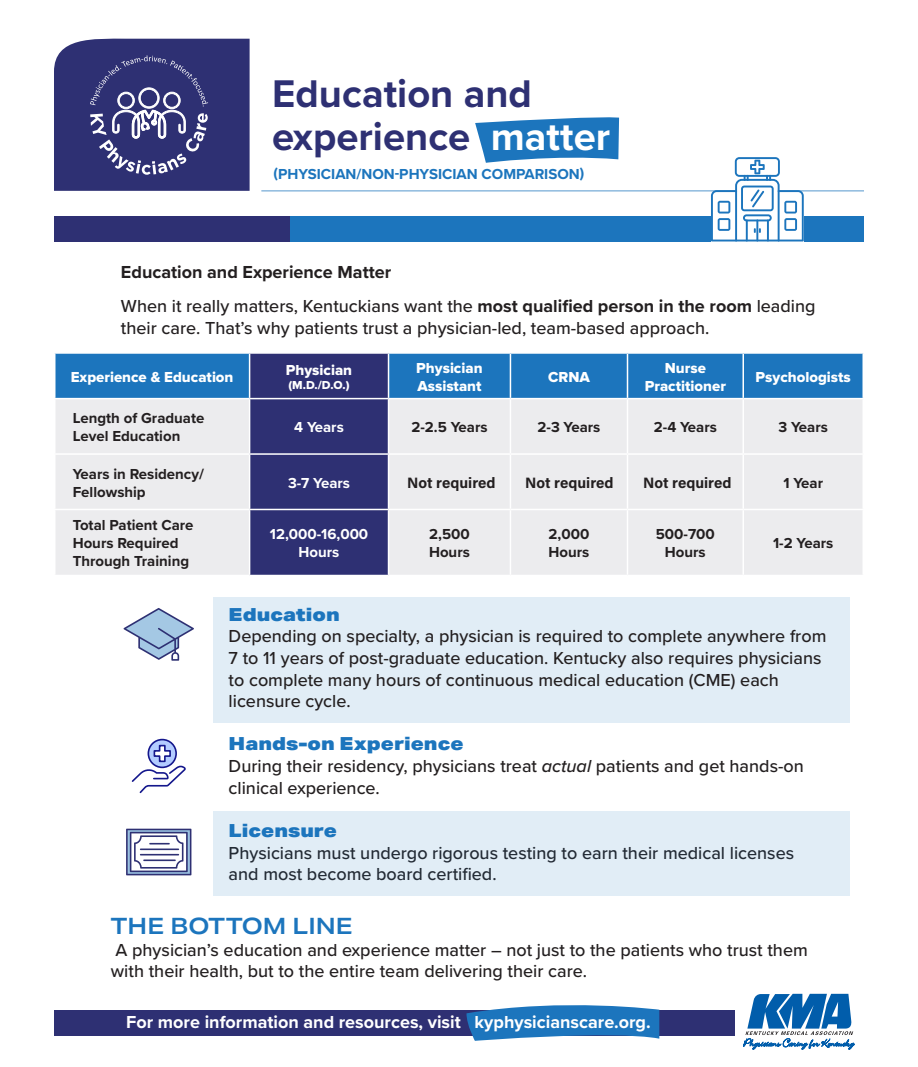
<style>
.page{position:relative;width:918px;height:1067px;background:#fff}
.page>*{position:absolute;margin:0;border:0;box-sizing:border-box;transform-origin:0 0}
.t1{font:700 40.05px/43.5px "Proxima Nova";color:#2e3073}
.t2{font:600 22.5px "Aktiv Grotesk Ex";color:#1c75bd}
.t3{font:500 18px/21.6px "Proxima Nova";color:#231f20}
.t4{font:700 18px "Proxima Nova";color:#fff}
.t5{font:900 18px "Aktiv Grotesk Ex";color:#1c75bd}
.t6{font:700 18px "Proxima Nova";color:#231f20}
.t7{font:700 15px/18px "Proxima Nova";color:#231f20}
.t8{font:15px/18px "Proxima Nova Extrabld";color:#fff;text-align:center}
.t9{font:700 15px "Proxima Nova";color:#1c75bd}
.t10{font:700 15px "Acumin Pro";color:#231f20}
.t11{font:700 15px/18px "Proxima Nova";color:#fff;text-align:center}
.t12{font:12px "Proxima Nova Extrabld";color:#fff}
.s1{color:#fff}
.s2{font-weight:700}
.s3{font-style:italic}
</style>
<div class="page">
<svg style="left:743px;top:993px;width:112px;height:56px"></svg>
<div style="left:289px;top:216px;width:575px;height:26px;background:#1c75bd"></div>
<div style="left:54px;top:216px;width:235px;height:26px;background:#2e3073"></div>
<hr style="left:261px;top:190px;width:603px;height:1px;background:#8ebade">
<div style="left:213px;top:597px;width:637px;height:126px;background:#e1edf6"></div>
<svg style="left:711px;top:157px;width:93px;height:84px"></svg>
<div style="left:54px;top:1009px;width:680px;height:26px;background:#2e3073"></div>
<svg style="left:466px;top:1005px;width:193px;height:35px;background:#3c87c4"></svg>
<svg style="left:54px;top:38px;width:196px;height:153px;background:#41437f"></svg>
<svg style="left:475px;top:117px;width:144px;height:46px;background:#428cc8"></svg>
<svg style="left:56px;top:354px;width:806px;height:44px;background:#206ab0"></svg>
<svg style="left:56px;top:399px;width:806px;height:175px;background:#cbcbd9"></svg>
<hr style="left:249px;top:354px;width:1px;height:44px;background:#fff">
<hr style="left:388px;top:354px;width:1px;height:44px;background:#fff">
<hr style="left:510px;top:354px;width:1px;height:44px;background:#fff">
<hr style="left:627px;top:354px;width:1px;height:44px;background:#fff">
<hr style="left:743px;top:354px;width:1px;height:44px;background:#fff">
<hr style="left:249px;top:399px;width:1px;height:54px;background:#fff">
<hr style="left:388px;top:399px;width:1px;height:54px;background:#fff">
<hr style="left:510px;top:399px;width:1px;height:54px;background:#fff">
<hr style="left:627px;top:399px;width:1px;height:54px;background:#fff">
<hr style="left:743px;top:399px;width:1px;height:54px;background:#fff">
<hr style="left:54px;top:453px;width:196px;height:2px;background:#fff">
<hr style="left:250px;top:453px;width:139px;height:2px;background:#fff">
<hr style="left:249px;top:455px;width:1px;height:53px;background:#fff">
<hr style="left:389px;top:453px;width:121px;height:2px;background:#fff">
<hr style="left:388px;top:455px;width:1px;height:53px;background:#fff">
<hr style="left:510px;top:453px;width:118px;height:2px;background:#fff">
<hr style="left:510px;top:455px;width:1px;height:53px;background:#fff">
<hr style="left:628px;top:453px;width:115px;height:2px;background:#fff">
<hr style="left:627px;top:455px;width:1px;height:53px;background:#fff">
<hr style="left:743px;top:453px;width:121px;height:2px;background:#fff">
<hr style="left:743px;top:455px;width:1px;height:53px;background:#fff">
<hr style="left:54px;top:508px;width:196px;height:2px;background:#fff">
<hr style="left:250px;top:508px;width:139px;height:2px;background:#fff">
<hr style="left:249px;top:510px;width:1px;height:64px;background:#fff">
<hr style="left:389px;top:508px;width:121px;height:2px;background:#fff">
<hr style="left:388px;top:510px;width:1px;height:64px;background:#fff">
<hr style="left:510px;top:508px;width:118px;height:2px;background:#fff">
<hr style="left:510px;top:510px;width:1px;height:64px;background:#fff">
<hr style="left:628px;top:508px;width:115px;height:2px;background:#fff">
<hr style="left:627px;top:510px;width:1px;height:64px;background:#fff">
<hr style="left:743px;top:508px;width:121px;height:2px;background:#fff">
<hr style="left:743px;top:510px;width:1px;height:64px;background:#fff">
<svg style="left:124px;top:608px;width:70px;height:52px"></svg>
<svg style="left:126px;top:828px;width:65px;height:47px"></svg>
<hr style="left:140px;top:848px;width:39px;height:2px;background:#2e3073">
<hr style="left:140px;top:853px;width:39px;height:2px;background:#2e3073">
<hr style="left:143px;top:859px;width:33px;height:2px;background:#2e3073">
<svg style="left:148px;top:739px;width:28px;height:28px"></svg>
<div style="left:148px;top:738px;width:29px;height:30px;border:2px solid #14178c;border-radius:50%"></div>
<svg style="left:131px;top:744px;width:55px;height:50px"></svg>
<div style="left:213px;top:811px;width:637px;height:84px;background:#e1edf6"></div>
<p class="t1" style="left:272px;top:71px;width:340px">Education and experience <span class="s1">matter</span></p>
<p class="t9" style="left:274px;top:163px;width:312px">(PHYSICIAN/NON-PHYSICIAN COMPARISON)</p>
<p class="t6" style="left:121px;top:259px;width:272px">Education and Experience Matter</p>
<p class="t3" style="left:121px;top:295px;width:696px">When it really matters, Kentuckians want the <span class="s2">most qualified person in the room</span> leading their care. That’s why patients trust a physician-led, team-based approach.</p>
<p class="t8" style="left:71px;top:368px;width:164px">Experience &amp; Education</p>
<p class="t8" style="left:286px;top:361px;width:68px">Physician</p>
<p class="t12" style="left:288px;top:378px;width:63px">(M.D./D.O.)</p>
<p class="t8" style="left:416px;top:359px;width:68px">Physician</p>
<p class="t8" style="left:417px;top:377px;width:66px">Assistant</p>
<p class="t8" style="left:548px;top:368px;width:43px">CRNA</p>
<p class="t8" style="left:645px;top:359px;width:83px">Nurse<br>Practitioner</p>
<p class="t8" style="left:756px;top:368px;width:97px">Psychologists</p>
<p class="t7" style="left:73px;top:409px;width:133px">Length of Graduate<br>Level Education</p>
<p class="t11" style="left:294px;top:418px;width:51px">4 Years</p>
<p class="t7" style="left:411px;top:418px;width:78px">2-2.5 Years</p>
<p class="t7" style="left:538px;top:418px;width:64px">2-3 Years</p>
<p class="t7" style="left:654px;top:418px;width:65px">2-4 Years</p>
<p class="t7" style="left:779px;top:418px;width:51px">3 Years</p>
<p class="t7" style="left:73px;top:464px;width:133px">Years in Residency/<br>Fellowship</p>
<p class="t11" style="left:288px;top:473px;width:64px">3-7 Years</p>
<p class="t10" style="left:407px;top:472px;width:90px">Not required</p>
<p class="t10" style="left:525px;top:472px;width:90px">Not required</p>
<p class="t10" style="left:643px;top:472px;width:90px">Not required</p>
<p class="t7" style="left:783px;top:473px;width:41px">1 Year</p>
<p class="t7" style="left:73px;top:516px;width:122px">Total Patient Care<br>Hours Required<br>Through Training</p>
<p class="t11" style="left:270px;top:525px;width:100px">12,000-16,000<br>Hours</p>
<p class="t7" style="left:429px;top:525px;width:42px">2,500</p>
<p class="t7" style="left:549px;top:525px;width:42px">2,000</p>
<p class="t7" style="left:549px;top:543px;width:42px">Hours</p>
<p class="t7" style="left:656px;top:525px;width:60px">500-700</p>
<p class="t7" style="left:665px;top:543px;width:42px">Hours</p>
<p class="t7" style="left:773px;top:534px;width:62px">1-2 Years</p>
<p class="t7" style="left:429px;top:543px;width:42px">Hours</p>
<p class="t5" style="left:229px;top:602px;width:113px">Education</p>
<p class="t3" style="left:229px;top:625px;width:599px">Depending on specialty, a physician is required to complete anywhere from 7 to 11 years of post-graduate education. Kentucky also requires physicians to complete many hours of continuous medical education (CME) each licensure cycle.</p>
<p class="t5" style="left:229px;top:732px;width:236px">Hands-on Experience</p>
<p class="t3" style="left:229px;top:754px;width:577px">During their residency, physicians treat <span class="s3">actual</span> patients and get hands-on clinical experience.</p>
<p class="t5" style="left:229px;top:818px;width:110px">Licensure</p>
<p class="t3" style="left:229px;top:841px;width:567px">Physicians must undergo rigorous testing to earn their medical licenses and most become board certified.</p>
<p class="t2" style="left:111px;top:913px;width:243px">THE BOTTOM LINE</p>
<p class="t3" style="left:111px;top:938px;width:698px">A physician’s education and experience matter – not just to the patients who trust them with their health, but to the entire team delivering their care.</p>
<p class="t4" style="left:126px;top:1008px;width:526px">For more information and resources, visit kyphysicianscare.org.</p>
</div>
